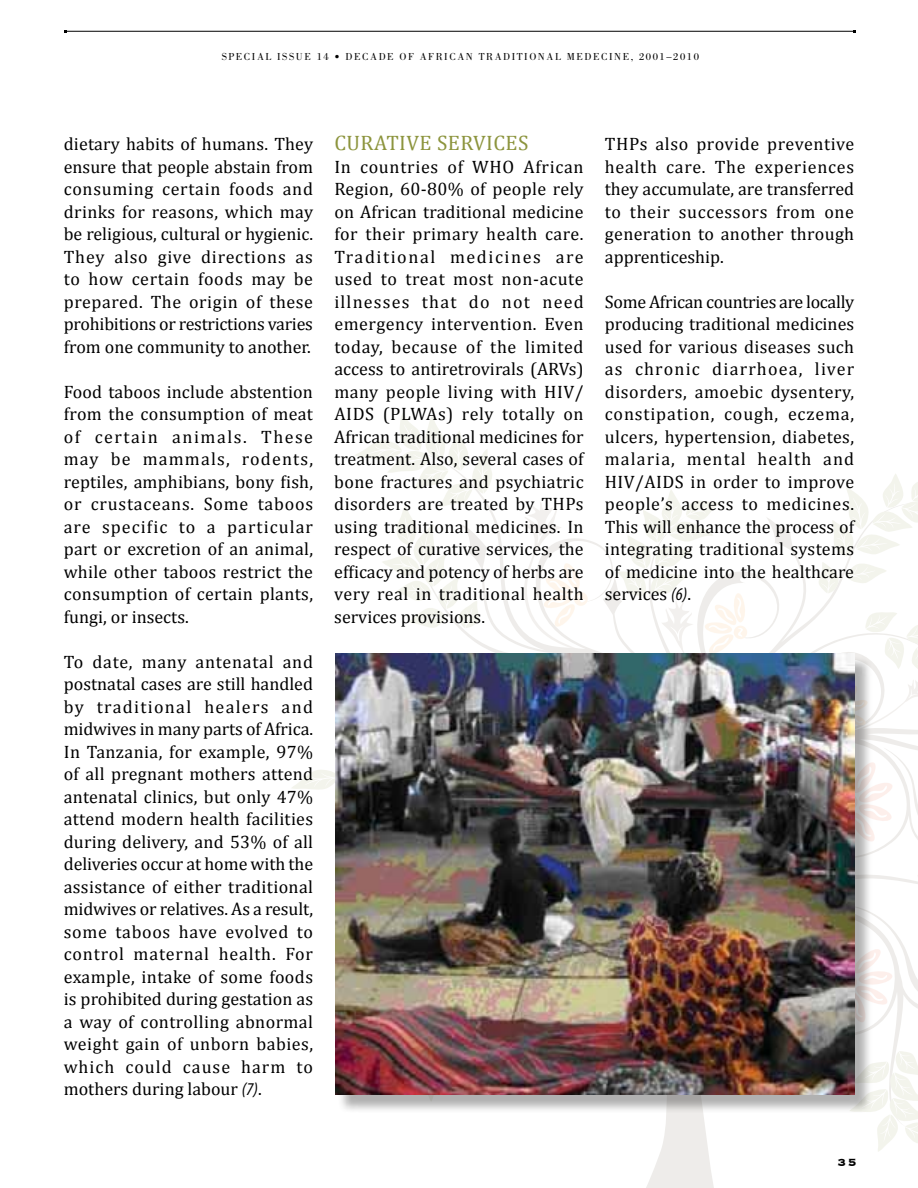
<style>
.page{position:relative;width:918px;height:1188px;background:#fff}
.page>*{position:absolute;margin:0;border:0;box-sizing:border-box;transform-origin:0 0}
.t1{font:21px "Cambria";letter-spacing:.02em;color:#8c943d}
.t2{font:18px/22.5px "Cambria";letter-spacing:.025em;color:#000;text-align:justify}
.t3{font:700 13.5px "Copperplate";color:#000}
.t4{font:10.5px "Bodoni";letter-spacing:.15em;color:#000}
.s1{font-family:"Myriad Pro";font-style:italic;font-stretch:condensed}
</style>
<div class="page">
<svg style="left:646px;top:524px;width:272px;height:664px"></svg>
<svg style="left:873px;top:755px;width:20px;height:97px"></svg>
<svg style="left:873px;top:936px;width:20px;height:88px"></svg>
<svg style="left:849px;top:1051px;width:69px;height:101px"></svg>
<svg style="left:917px;top:862px;width:1px;height:21px"></svg>
<svg style="left:818px;top:474px;width:100px;height:119px"></svg>
<svg style="left:292px;top:413px;width:484px;height:682px"></svg>
<svg style="left:832px;top:612px;width:86px;height:125px"></svg>
<div style="left:337px;top:656px;width:536px;height:457px;background:#000;opacity:.31"></div>
<img style="left:335px;top:653px;width:519px;height:441px">
<hr style="left:66px;top:31px;width:789px;height:1px;background:#000">
<p class="t4" style="left:222px;top:50px;width:479px">SPECIAL ISSUE 14 • DECADE OF AFRICAN TRADITIONAL MEDECINE, 2001–2010</p>
<p class="t2" style="left:64px;top:133px;width:251px">dietary habits of humans. They ensure that people abstain from consuming certain foods and drinks for reasons, which may be religious, cultural or hygienic.<br>They also give directions as to how certain foods may be prepared. The origin of these prohibitions or restrictions varies from one community to another.</p>
<p class="t2" style="left:64px;top:380px;width:251px">Food taboos include abstention from the consumption of meat of certain animals. These may be mammals, rodents, reptiles, amphibians, bony fish, or crustaceans. Some taboos are specific to a particular part or excretion of an animal, while other taboos restrict the consumption of certain plants, fungi, or insects.</p>
<p class="t2" style="left:64px;top:650px;width:251px">To date, many antenatal and postnatal cases are still handled by traditional healers and midwives in many parts of Africa.<br>In Tanzania, for example, 97% of all pregnant mothers attend antenatal clinics, but only 47% attend modern health facilities during delivery, and 53% of all deliveries occur at home with the assistance of either traditional midwives or relatives. As a result, some taboos have evolved to control maternal health. For example, intake of some foods is prohibited during gestation as a way of controlling abnormal weight gain of unborn babies, which could cause harm to mothers during labour <span class="s1">(7)</span>.</p>
<p class="t1" style="left:334px;top:131px;width:178px">Curative se rvices</p>
<p class="t2" style="left:334px;top:155px;width:251px">In countries of WHO African Region, 60-80% of people rely on African traditional medicine for their primary health care.<br>Traditional medicines are used to treat most non-acute illnesses that do not need emergency intervention. Even today, because of the limited access to antiretrovirals (ARV</p>
<p class="t2" style="left:334px;top:358px;width:251px;text-indent:235px">s) many people living with HIV / AID</p>
<p class="t2" style="left:334px;top:403px;width:252px;text-indent:31px">S (PL WAs) rely totally on African traditional medicines for treatment. Also, several cases of bone fractures and psychiatric disorders are treated by THPs using traditional medicines. In respect of curative services, the efficacy and potency of herbs are very real in traditional health services provisions.</p>
<p class="t2" style="left:605px;top:133px;width:251px">THPs also provide preventive health care. The experiences they accumulate, are transferred to their successors from one generation to another through apprenticeship.</p>
<p class="t2" style="left:605px;top:290px;width:251px">Some African countries are locally producing traditional medicines used for various diseases such as chronic diarrhoea, liver disorders, amoebic dysentery, constipation, cough, eczema, ulcers, hypertension, diabetes, malaria, mental health and HIV /AID</p>
<p class="t2" style="left:605px;top:470px;width:252px;text-indent:70px">S in order to improve people’s access to medicines.<br>This will enhance the process of integrating traditional systems of medicine into the healthcare services <span class="s1">(6)</span>.</p>
<p class="t3" style="left:838px;top:1153px;width:20px">35</p>
</div>
